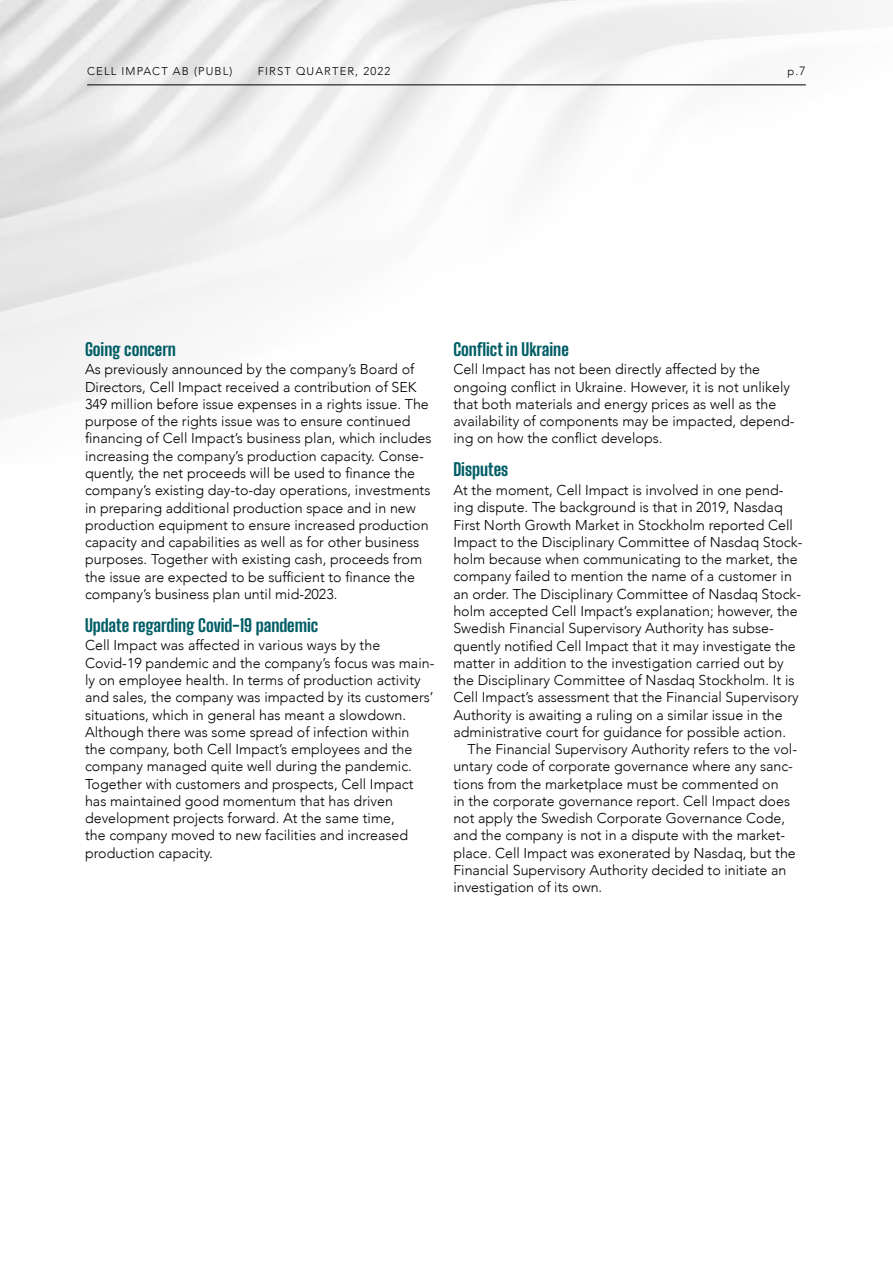
<style>
.page{position:relative;width:893px;height:1263px;background:#fff}
.page>*{position:absolute;margin:0;border:0;box-sizing:border-box;transform-origin:0 0}
.t1{font:800 17.25px "Big Shoulders Display";color:#005d65}
.t2{font:300 14.25px/17.2px "Avenir";color:#000}
.t3{font:300 11.25px "Avenir";letter-spacing:.1em;color:#000}
.s1{font-size:12px}
</style>
<div class="page">
<img style="left:0;top:0;width:855px;height:420px">
<hr style="left:87px;top:85px;width:719px;height:1px;background:#000">
<p class="t3" style="left:87px;top:65px;width:147px">CELL IMPACT AB (PUBL)</p>
<p class="t3" style="left:258px;top:65px;width:134px">FIRST QUARTER, 2022</p>
<p class="t3" style="left:787px;top:65px;width:20px">p.<span class="s1">7</span></p>
<p class="t1" style="left:85px;top:335px;width:93px">Going concern</p>
<p class="t2" style="left:85px;top:361px;width:348px">As previously announced by the company’s Board of Directors, Cell Impact received a contribution of SEK 349 million before issue expenses in a rights issue. The purpose of the rights issue was to ensure continued financing of Cell Impact’s business plan, which includes increasing the company’s production capacity. Conse&shy;quently, the net proceeds will be used to finance the company’s existing day-to-day operations, investments in preparing additional production space and in new production equipment to ensure increased production capacity and capabilities as well as for other business purposes. Together with existing cash, proceeds from the issue are expected to be sufficient to finance the company’s business plan until mid-2023.</p>
<p class="t1" style="left:85px;top:611px;width:235px">Update regarding Covid-19 pandemic</p>
<p class="t2" style="left:85px;top:637px;width:351px">Cell Impact was affected in various ways by the Covid-19 pandemic and the company’s focus was main&shy;ly on employee health. In terms of production activity and sales, the company was impacted by its customers’ situations, which in general has meant a slowdown.<br>Although there was some spread of infection within<br>the company, both Cell Impact’s employees and the company managed quite well during the pandemic.<br>Together with customers and prospects, Cell Impact has maintained good momentum that has driven development projects forward. At the same time,<br>the company moved to new facilities and increased production capacity.</p>
<p class="t1" style="left:453px;top:335px;width:117px">Conflict in Ukraine</p>
<p class="t2" style="left:453px;top:361px;width:343px">Cell Impact has not been directly affected by the ongoing conflict in Ukraine. However, it is not unlikely that both materials and energy prices as well as the availability of components may be impacted, depend&shy;ing on how the conflict develops.</p>
<p class="t1" style="left:453px;top:456px;width:56px">Disputes</p>
<p class="t2" style="left:453px;top:482px;width:351px">At the moment, Cell Impact is involved in one pend&shy;ing dispute. The background is that in 2019, Nasdaq First North Growth Market in Stockholm reported Cell Impact to the Disciplinary Committee of Nasdaq Stock&shy;holm because when communicating to the market, the company failed to mention the name of a customer in an order. The Disciplinary Committee of Nasdaq Stock&shy;holm accepted Cell Impact’s explanation; however, the Swedish Financial Supervisory Authority has subse&shy;quently notified Cell Impact that it may investigate the matter in addition to the investigation carried out by the Disciplinary Committee of Nasdaq Stockholm. It is Cell Impact’s assessment that the Financial Supervisory Authority is awaiting a ruling on a similar issue in the administrative court for guidance for possible action.</p>
<p class="t2" style="left:453px;top:740px;width:345px;text-indent:14px">The Financial Supervisory Authority refers to the vol&shy;untary code of corporate governance where any sanc&shy;tions from the marketplace must be commented on<br>in the corporate governance report. Cell Impact does not apply the Swedish Corporate Governance Code, and the company is not in a dispute with the market&shy;place. Cell Impact was exonerated by Nasdaq, but the Financial Supervisory Authority decided to initiate an investigation of its own.</p>
</div>
